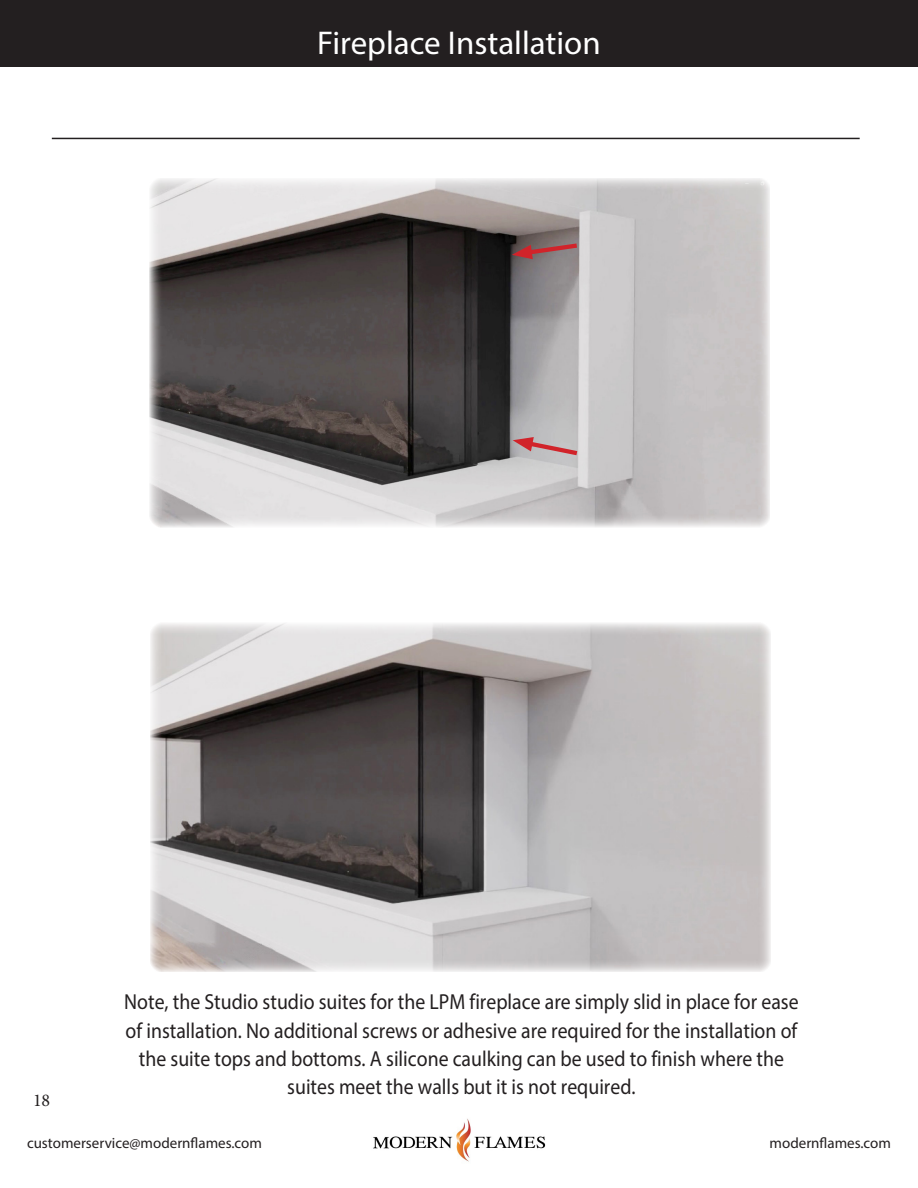
<style>
.page{position:relative;width:918px;height:1188px;background:#fff}
.page>*{position:absolute;margin:0;border:0;box-sizing:border-box;transform-origin:0 0}
.t1{font:33px "Myriad Pro";color:#fff}
.t2{font:21.75px/28px "Myriad Pro";color:#231f20;text-align:center;scale:.91 1}
.t3{font:18px "Minion Pro";color:#231f20}
.t4{font:15px "Myriad Pro";color:#231f20}
</style>
<div class="page">
<img style="left:373px;top:1118px;width:173px;height:44px">
<div style="left:0;top:0;width:918px;height:66px;background:#231f20"></div>
<img style="left:150px;top:623px;width:621px;height:349px">
<hr style="left:52px;top:138px;width:808px;height:1px;background:#231f20">
<img style="left:150px;top:178px;width:620px;height:350px">
<svg style="left:512px;top:241px;width:70px;height:18px"></svg>
<svg style="left:513px;top:437px;width:69px;height:21px"></svg>
<p class="t1" style="left:317px;top:22px;width:285px">Fireplace Installation</p>
<p class="t3" style="left:33px;top:1088px;width:19px">18</p>
<p class="t2" style="left:124px;top:988px;width:743px">Note, the Studio studio suites for the LPM fireplace are simply slid in place for ease of installation. No additional screws or adhesive are required for the installation of the suite tops and bottoms. A silicone caulking can be used to finish where the suites meet the walls but it is not required.</p>
<p class="t4" style="left:27px;top:1134px;width:236px">customerservice@modernflames.com</p>
<p class="t4" style="left:770px;top:1134px;width:123px">modernflames.com</p>
</div>
